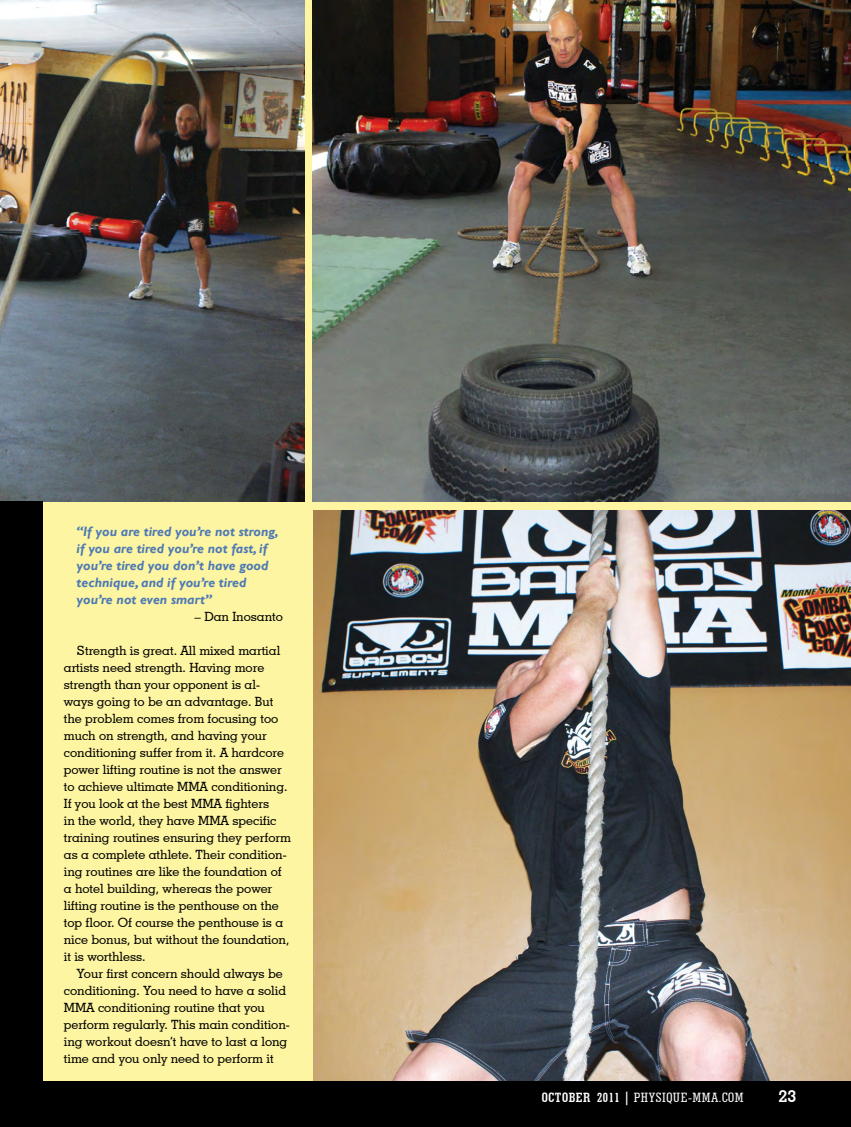
<style>
.page{position:relative;width:851px;height:1127px;background:#fff}
.page>*{position:absolute;margin:0;border:0;box-sizing:border-box;transform-origin:0 0}
.t1{font:700 16.5px "Geometric Slab 703 BT";color:#fff}
.t2{font:italic 700 13.5px/17px "Gill Sans";color:#4d79b5}
.t3{font:500 condensed 13.5px "Geometric Slab 703 BT";letter-spacing:.04em;color:#fff}
.t4{font:500 12.75px/17px "Geometric Slab 703 BT";color:#000}
.s1{font-weight:700}
</style>
<div class="page">
<div style="left:0;top:0;width:850px;height:1127px;background:#fdf5a1"></div>
<img style="left:313px;top:0;width:537px;height:502px">
<img style="left:0;top:0;width:304px;height:502px">
<img style="left:314px;top:510px;width:536px;height:571px">
<div style="left:0;top:1081px;width:850px;height:46px;background:#000"></div>
<div style="left:0;top:502px;width:43px;height:625px;background:#000"></div>
<p class="t2" style="left:77px;top:523px;width:203px">“If you are tired you’re not strong, if you are tired you’re not fast, if you’re tired you don’t have good technique, and if you’re tired you’re not even smart”</p>
<p class="t4" style="left:194px;top:608px;width:90px">– Dan Inosanto</p>
<p class="t4" style="left:64px;top:642px;width:228px;text-indent:13px">Strength is great. All mixed martial artists need strength. Having more strength than your opponent is al&shy;ways going to be an advantage. But the problem comes from focusing too much on strength, and having your conditioning suffer from it. A hardcore power lifting routine is not the answer to achieve ultimate MMA conditioning.<br>If you look at the best MMA fighters<br>in the world, they have MMA specific training routines ensuring they perform as a complete athlete. Their condition&shy;ing routines are like the foundation of a hotel building, whereas the power lifting routine is the penthouse on the top floor. Of course the penthouse is a nice bonus, but without the foundation, it is worthless.</p>
<p class="t4" style="left:64px;top:965px;width:227px;text-indent:13px">Your first concern should always be conditioning. You need to have a solid MMA conditioning routine that you perform regularly. This main condition&shy;ing workout doesn’t have to last a long time and you only need to perform it</p>
<p class="t3" style="left:542px;top:1089px;width:203px"><span class="s1">OCTOBER 2011 |</span> PHYSIQUE-MMA.COM</p>
<p class="t1" style="left:778px;top:1086px;width:19px">23</p>
</div>
